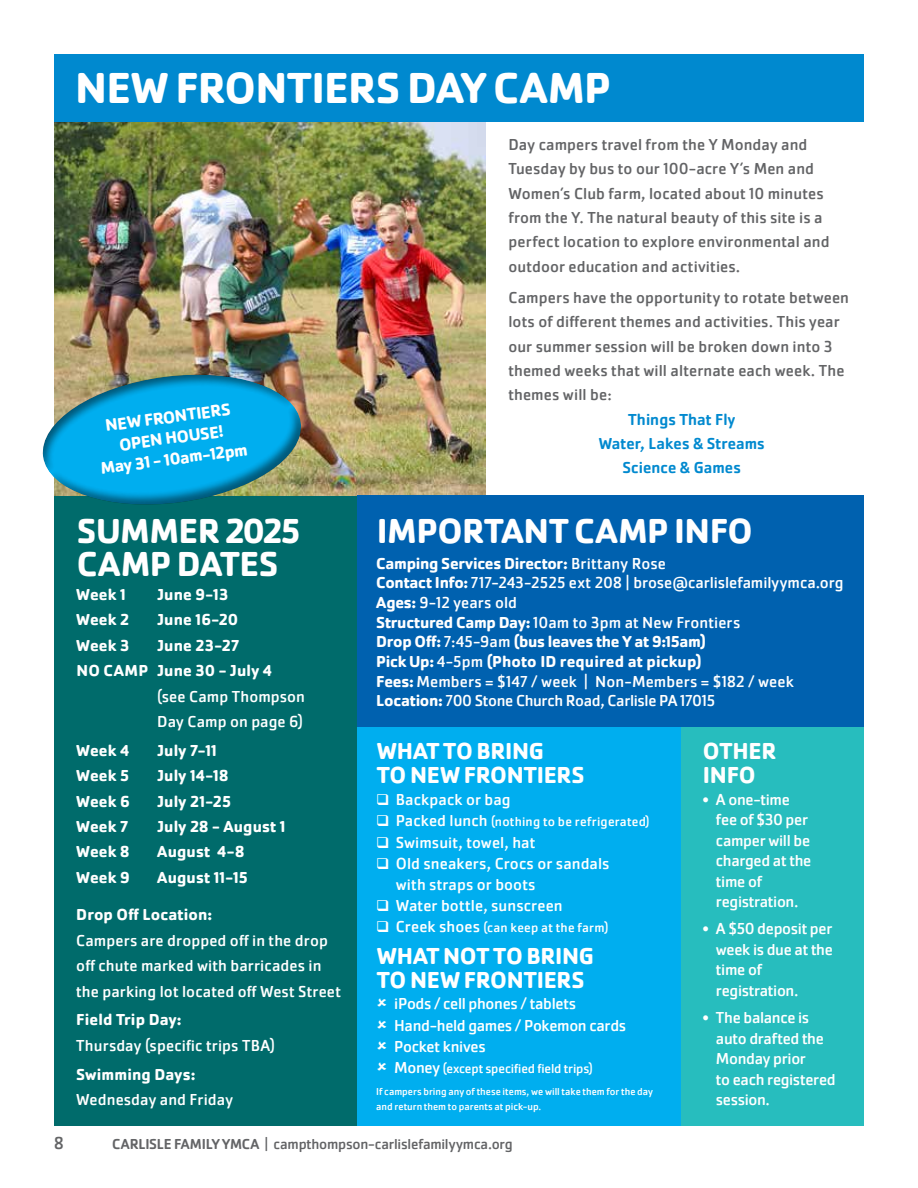
<style>
.page{position:relative;width:918px;height:1188px;background:#fff}
.page>*{position:absolute;margin:0;border:0;box-sizing:border-box;transform-origin:0 0}
.t1{font:700 45px "Cachet Pro";letter-spacing:-.015em;color:#fff}
.t2{font:700 36px/33px "Cachet Pro";letter-spacing:-.015em;color:#fff}
.t3{font:700 24px/24px "Cachet Pro";letter-spacing:-.01em;color:#fff}
.t4{font:18px "Cachet Pro";color:#636466}
.t5{font:700 17.4px/21px "Cachet Pro";color:#fff;text-align:center}
.t6{font:16.5px/19.6px "Cachet Pro";color:#fff}
.t7{font:16.5px/24.3px "Cachet Pro";letter-spacing:.005em;color:#636466}
.t8{font:16.5px/20.5px "Cachet Pro";letter-spacing:-.02em;color:#fff}
.t9{font:700 16.5px/25.5px "Cachet Pro";letter-spacing:.01em;color:#fff}
.t10{font:500 16.5px/24.3px "Cachet Pro";letter-spacing:.005em;color:#0089cf;text-align:center}
.t11{font:15px "Cachet Pro";letter-spacing:-.015em;color:#636466}
.t12{font:13.5px "Cachet Pro";letter-spacing:.015em;color:#fff}
.t13{font:13.5px "Cachet Pro";letter-spacing:-.01em;color:#fff}
.t14{font:10.5px/15.1px "Cachet Pro";color:#fff}
.s1{font-weight:700}
.s2{font-size:16.5px}
.s3{font-weight:500}
</style>
<div class="page">
<img style="left:54px;top:122px;width:432px;height:374px">
<div style="left:54px;top:54px;width:810px;height:68px;background:#0089cf"></div>
<div style="left:54px;top:496px;width:303px;height:629px;background:#006b6b"></div>
<div style="left:357px;top:727px;width:325px;height:398px;background:#00aeef"></div>
<div style="left:682px;top:727px;width:182px;height:398px;background:#27bdbe"></div>
<div style="left:357px;top:496px;width:507px;height:231px;background:#0061af"></div>
<img style="left:42px;top:358px;width:268px;height:147px">
<h1 class="t1" style="left:75px;top:60px;width:538px">NEW FRONTIERS DAY CAMP</h1>
<p class="t5" style="left:94px;top:417px;width:150px;rotate:-8deg">NEW FRONTIERS<br>OPEN HOUSE!<br>May 31 - 10am-12pm</p>
<h2 class="t2" style="left:77px;top:514px;width:225px">SUMMER 2025<br>CAMP DATES</h2>
<p class="t9" style="left:76px;top:582px;width:51px">Week 1</p>
<p class="t9" style="left:157px;top:582px;width:72px">June 9-13</p>
<p class="t9" style="left:76px;top:607px;width:54px">Week 2</p>
<p class="t9" style="left:157px;top:607px;width:83px">June 16-20</p>
<p class="t9" style="left:76px;top:633px;width:54px">Week 3</p>
<p class="t9" style="left:77px;top:633px;width:197px;text-indent:81px">June 23-27<br>NO CAMP June 30 - July 4</p>
<p class="t6" style="left:157px;top:684px;width:149px;line-height:25.5px">(see Camp Thompson<br>Day Camp on page 6)</p>
<p class="t9" style="left:76px;top:737px;width:54px">Week 4</p>
<p class="t9" style="left:157px;top:737px;width:61px">July 7-11</p>
<p class="t9" style="left:76px;top:763px;width:54px">Week 5</p>
<p class="t9" style="left:157px;top:763px;width:73px">July 14-18</p>
<p class="t9" style="left:76px;top:788px;width:55px">Week 6</p>
<p class="t9" style="left:157px;top:788px;width:75px">July 21-25</p>
<p class="t9" style="left:76px;top:814px;width:54px">Week 7</p>
<p class="t9" style="left:157px;top:814px;width:130px">July 28 - August 1</p>
<p class="t9" style="left:76px;top:839px;width:55px">Week 8</p>
<p class="t9" style="left:157px;top:839px;width:89px">August 4-8</p>
<p class="t9" style="left:76px;top:865px;width:55px">Week 9</p>
<p class="t9" style="left:157px;top:865px;width:92px">August 11-15</p>
<p class="t9" style="left:76px;top:902px;width:138px">Drop Off Location:</p>
<p class="t6" style="left:76px;top:928px;width:266px;line-height:25.5px">Campers are dropped off in the drop off chute marked with barricades in the parking lot located off West Street</p>
<p class="t9" style="left:76px;top:1007px;width:107px">Field Trip Day:</p>
<p class="t6" style="left:76px;top:1036px;width:200px">Thursday (specific trips TBA)</p>
<p class="t9" style="left:76px;top:1061px;width:121px">Swimming Days:</p>
<p class="t6" style="left:76px;top:1090px;width:158px">Wednesday and Friday</p>
<p class="t7" style="left:508px;top:132px;width:323px">Day campers travel from the Y Monday and Tuesday by bus to our 100-acre Y’s Men and Women’s Club farm, located about 10 minutes from the Y. The natural beauty of this site is a perfect location to explore environmental and outdoor education and activities.</p>
<p class="t7" style="left:508px;top:285px;width:342px">Campers have the opportunity to rotate between lots of different themes and activities. This year our summer session will be broken down into 3 themed weeks that will alternate each week. The themes will be:</p>
<p class="t10" style="left:599px;top:407px;width:168px">Things That Fly<br>Water, Lakes &amp; Streams<br>Science &amp; Games</p>
<h2 class="t2" style="left:377px;top:514px;width:377px">IMPORTANT CAMP INFO</h2>
<p class="t6" style="left:376px;top:554px;width:469px"><span class="s1">Camping Services Director:</span> Brittany Rose<br><span class="s1">Contact Info:</span> 717-243-2525 ext 208 | brose@carlislefamilyymca.org <span class="s1">Ages:</span> 9-12 years old<br><span class="s1">Structured Camp Day:</span> 10am to 3pm at New Frontiers<br><span class="s1">Drop Off:</span> 7:45-9am <span class="s1">(bus leaves the Y at 9:15am)<br>Pick Up:</span> 4-5pm <span class="s1">(Photo ID required at pickup)<br>Fees:</span> Members = $147 / week | Non-Members = $182 / week <span class="s1">Location:</span> 700 Stone Church Road, Carlisle PA 17015</p>
<h3 class="t3" style="left:377px;top:739px;width:209px">WHAT TO BRING<br>TO NEW FRONTIERS</h3>
<p class="t6" style="left:376px;top:790px;width:136px">❑ Backpack or bag</p>
<p class="t12" style="left:376px;top:814px;width:275px">❑ <span class="s2">Packed lunch</span> (nothing to be refrigerated)</p>
<p class="t6" style="left:376px;top:832px;width:161px">❑ Swimsuit, towel, hat</p>
<p class="t6" style="left:396px;top:853px;width:215px;line-height:21px;text-indent:-20px">❑ Old sneakers, Crocs or sandals with straps or boots</p>
<p class="t6" style="left:376px;top:896px;width:188px">❑ Water bottle, sunscreen</p>
<p class="t12" style="left:376px;top:919px;width:234px">❑ <span class="s2">Creek shoes</span> (can keep at the farm)</p>
<h3 class="t3" style="left:377px;top:944px;width:219px">WHAT NOT TO BRING<br>TO NEW FRONTIERS</h3>
<p class="t8" style="left:394px;top:994px;width:233px;line-height:21.1px">iPods / cell phones / tablets<br>Hand-held games / Pokemon cards<br>Pocket knives</p>
<p class="t13" style="left:394px;top:1061px;width:200px"><span class="s2">Money</span> (except specified field trips)</p>
<p class="t14" style="left:376px;top:1084px;width:278px">If campers bring any of these items, we will take them for the day and return them to parents at pick-up.</p>
<h3 class="t3" style="left:703px;top:739px;width:75px">OTHER<br>INFO</h3>
<p class="t8" style="left:716px;top:789px;width:97px;text-indent:-13px">• A one-time fee of $30 per camper will be charged at the time of registration.</p>
<p class="t8" style="left:716px;top:919px;width:119px;text-indent:-13px">• A $50 deposit per week is due at the time of registration.</p>
<p class="t8" style="left:716px;top:1008px;width:121px;text-indent:-13px">• The balance is auto drafted the<br>Monday prior<br>to each registered session.</p>
<p class="t4" style="left:54px;top:1133px;width:11px">8</p>
<p class="t11" style="left:112px;top:1135px;width:402px"><span class="s3">CARLISLE FAMILY YMCA</span> | campthompson-carlislefamilyymca.org</p>
</div>
